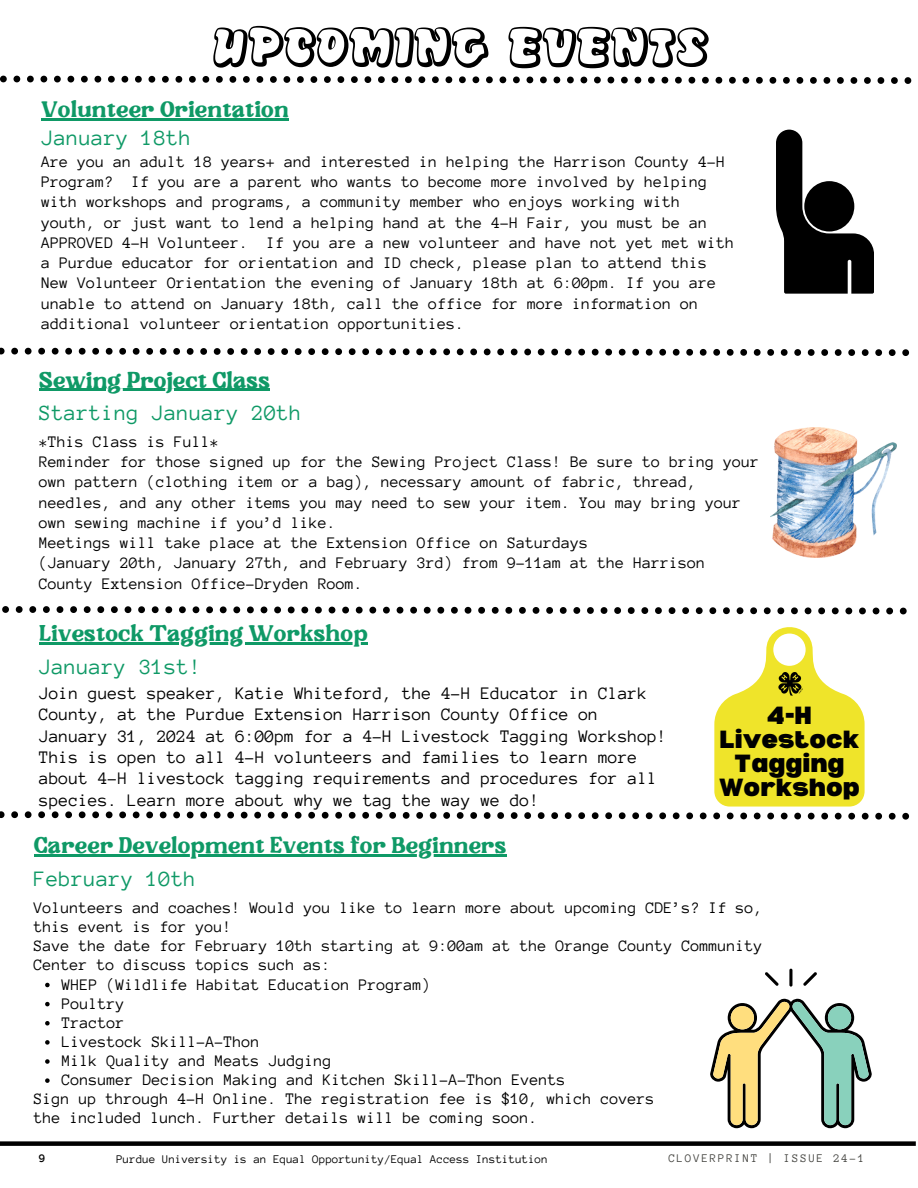
<style>
.page{position:relative;width:918px;height:1188px;background:#fff}
.page>*{position:absolute;margin:0;border:0;box-sizing:border-box;transform-origin:0 0}
.t1{font:54px "Disko";letter-spacing:.09em;color:#000}
.t2{font:900 24.3px/24.3px "Bernoru";color:#000;text-align:center}
.t3{font:22.5px "Sunday Bloom";letter-spacing:.01em;color:#0f9966}
.t4{font:22.5px "Anonymous Pro";letter-spacing:.01em;color:#0f9966}
.t5{font:18px/21.3px "Anonymous Pro";color:#000}
.t6{font:16.5px/20.2px "Anonymous Pro";color:#000}
.t7{font:12px "Anonymous Pro";color:#000}
.t8{font:12px "Anonymous Pro";letter-spacing:.14em;color:#444440}
.t9{font:700 12px "Anonymous Pro";color:#000}
</style>
<div class="page">
<div style="left:0;top:1141px;width:916px;height:5px;background:#000"></div>
<svg style="left:0;top:76px;width:911px;height:8px"></svg>
<svg style="left:2px;top:606px;width:905px;height:8px"></svg>
<svg style="left:0;top:627px;width:909px;height:193px"></svg>
<svg style="left:710px;top:969px;width:162px;height:159px"></svg>
<svg style="left:45px;top:983px;width:5px;height:4px"></svg>
<svg style="left:45px;top:1002px;width:5px;height:4px"></svg>
<svg style="left:45px;top:1021px;width:5px;height:5px"></svg>
<svg style="left:45px;top:1040px;width:5px;height:5px"></svg>
<svg style="left:45px;top:1059px;width:5px;height:5px"></svg>
<svg style="left:45px;top:1078px;width:5px;height:5px"></svg>
<hr style="left:34px;top:855px;width:473px;height:2px;background:#0f9966">
<img style="left:771px;top:427px;width:126px;height:131px">
<hr style="left:39px;top:389px;width:231px;height:2px;background:#0f9966">
<svg style="left:776px;top:130px;width:98px;height:164px"></svg>
<div style="left:804px;top:181px;width:50px;height:51px;background:#000;border-radius:50%"></div>
<hr style="left:42px;top:118px;width:247px;height:2px;background:#0f9966">
<svg style="left:0;top:348px;width:909px;height:8px"></svg>
<h1 class="t1" style="left:213px;top:24px;width:493px">UPCOMING EVENTS</h1>
<h3 class="t3" style="left:42px;top:100px;width:249px">Volunteer Orientation</h3>
<h3 class="t4" style="left:42px;top:127px;width:151px">January 18th</h3>
<p class="t6" style="left:42px;top:151px;width:695px">Are you an adult 18 years+ and interested in helping the Harrison County 4-H Program? If you are a parent who wants to become more involved by helping with workshops and programs, a community member who enjoys working with youth, or just want to lend a helping hand at the 4-H Fair, you must be an APPROVED 4-H Volunteer. If you are a new volunteer and have not yet met with a Purdue educator for orientation and ID check, please plan to attend this New Volunteer Orientation the evening of January 18th at 6:00pm. If you are unable to attend on January 18th, call the office for more information on additional volunteer orientation opportunities.</p>
<h3 class="t3" style="left:39px;top:371px;width:232px">Sewing Project Class</h3>
<h3 class="t4" style="left:39px;top:402px;width:264px">Starting January 20th</h3>
<p class="t6" style="left:39px;top:432px;width:722px">*This Class is Full*<br>Reminder for those signed up for the Sewing Project Class! Be sure to bring your own pattern (clothing item or a bag), necessary amount of fabric, thread, needles, and any other items you may need to sew your item. You may bring your own sewing machine if you’d like.<br>Meetings will take place at the Extension Office on Saturdays<br>(January 20th, January 27th, and February 3rd) from 9-11am at the Harrison County Extension Office-Dryden Room.</p>
<h3 class="t3" style="left:39px;top:625px;width:330px">Livestock Tagging Workshop</h3>
<h3 class="t4" style="left:39px;top:656px;width:164px">January 31st!</h3>
<p class="t5" style="left:39px;top:682px;width:629px">Join guest speaker, Katie Whiteford, the 4-H Educator in Clark County, at the Purdue Extension Harrison County Office on January 31, 2024 at 6:00pm for a 4-H Livestock Tagging Workshop!<br>This is open to all 4-H volunteers and families to learn more about 4-H livestock tagging requirements and procedures for all species. Learn more about why we tag the way we do!</p>
<h3 class="t3" style="left:34px;top:837px;width:474px">Career Development Events for Beginners</h3>
<h3 class="t4" style="left:34px;top:868px;width:164px">February 10th</h3>
<h2 class="t2" style="left:719px;top:702px;width:142px">4-H<br>Livestock<br>Tagging<br>Workshop</h2>
<p class="t6" style="left:34px;top:898px;width:731px">Volunteers and coaches! Would you like to learn more about upcoming CDE’s? If so,</p>
<p class="t6" style="left:34px;top:917px;width:200px">this event is for you!</p>
<p class="t6" style="left:34px;top:936px;width:731px">Save the date for February 10th starting at 9:00am at the Orange County Community</p>
<p class="t6" style="left:34px;top:955px;width:299px">Center to discuss topics such as:</p>
<p class="t6" style="left:62px;top:974px;width:371px">WHEP (Wildlife Habitat Education Program)</p>
<p class="t6" style="left:62px;top:993px;width:64px">Poultry</p>
<p class="t6" style="left:62px;top:1012px;width:64px">Tractor</p>
<p class="t6" style="left:62px;top:1032px;width:200px">Livestock Skill-A-Thon</p>
<p class="t6" style="left:62px;top:1051px;width:272px">Milk Quality and Meats Judging</p>
<p class="t6" style="left:62px;top:1070px;width:506px">Consumer Decision Making and Kitchen Skill-A-Thon Events</p>
<p class="t6" style="left:34px;top:1089px;width:623px">Sign up through 4-H Online. The registration fee is $10, which covers</p>
<p class="t6" style="left:34px;top:1108px;width:506px">the included lunch. Further details will be coming soon.</p>
<p class="t9" style="left:39px;top:1152px;width:8px">9</p>
<p class="t7" style="left:116px;top:1153px;width:433px">Purdue University is an Equal Opportunity/Equal Access Institution</p>
<p class="t8" style="left:669px;top:1152px;width:197px">CLOVERPRINT | ISSUE 24-1</p>
</div>
